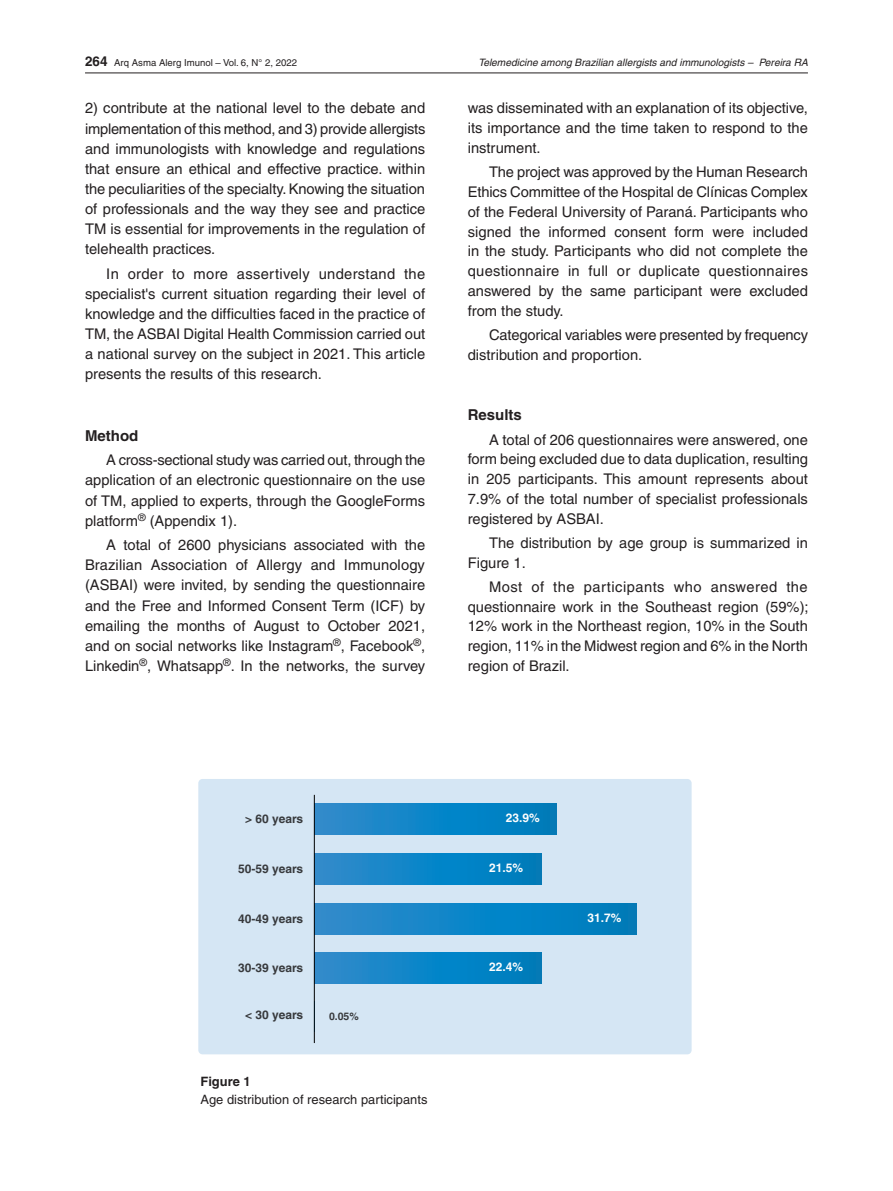
<style>
.page{position:relative;width:893px;height:1191px;background:#fff}
.page>*{position:absolute;margin:0;border:0;box-sizing:border-box;transform-origin:0 0}
.t1{font:700 15px "Helvetica";color:#231f20}
.t2{font:14.7px/20.1px "Helvetica";color:#231f20;text-align:justify}
.t3{font:12.9px "Helvetica";color:#231f20}
.t4{font:700 12.9px "Helvetica";color:#231f20}
.t5{font:700 12px "Helvetica";color:#37393c}
.t6{font:700 12px "Helvetica";color:#fdfdfd}
.t7{font:700 10.5px "Helvetica";color:#37393c}
.t8{font:italic 10.2px "Helvetica";color:#231f20}
.t9{font:9.6px "Helvetica";color:#231f20}
.s1{font-weight:700;font-size:13.5px}
</style>
<div class="page">
<hr style="left:85px;top:73px;width:723px;height:1px;background:#231f20">
<div style="left:198px;top:779px;width:494px;height:275px;background:#d5e6f4;border-radius:4px"></div>
<div style="left:314px;top:853px;width:228px;height:31px;background:linear-gradient(to right,#2c8cce,#007dbe)"></div>
<div style="left:314px;top:803px;width:242px;height:31px;background:linear-gradient(to right,#2c8cce,#007dbe)"></div>
<div style="left:314px;top:903px;width:322px;height:31px;background:linear-gradient(to right,#2c8cce,#007dbe)"></div>
<div style="left:314px;top:953px;width:228px;height:30px;background:linear-gradient(to right,#2c8cce,#007dbe)"></div>
<hr style="left:314px;top:795px;width:1px;height:248px;background:#000">
<p class="t9" style="left:85px;top:58px;width:213px"><span class="s1">264</span> Arq Asma Alerg Imunol – Vol. 6, N° 2, 2022</p>
<p class="t2" style="left:85px;top:98px;width:342px">2) contribute at the national level to the debate and implementation of this method, and 3) provide allergists and immunologists with knowledge and regulations that ensure an ethical and effective practice. within the peculiarities of the specialty. Knowing the situation of professionals and the way they see and practice TM is essential for improvements in the regulation of telehealth practices.</p>
<p class="t2" style="left:85px;top:263px;width:342px;text-indent:21px">In order to more assertively understand the specialist's current situation regarding their level of knowledge and the difficulties faced in the practice of TM, the ASBAI Digital Health Commission carried out a national survey on the subject in 2021. This article presents the results of this research.</p>
<p class="t1" style="left:85px;top:426px;width:55px">Method</p>
<p class="t2" style="left:85px;top:450px;width:342px;text-indent:21px">A cross-sectional study was carried out, through the application of an electronic questionnaire on the use of TM, applied to experts, through the GoogleForms platform<sup>®</sup> (Appendix 1).</p>
<p class="t2" style="left:85px;top:535px;width:342px;text-indent:21px">A total of 2600 physicians associated with the Brazilian Association of Allergy and Immunology (ASBAI) were invited, by sending the questionnaire and the Free and Informed Consent Term (ICF) by emailing the months of August to October 2021, and on social networks like Instagram<sup>®</sup>, Facebook<sup>®</sup>, Linkedin<sup>®</sup>, Whatsapp<sup>®</sup>. In the networks, the survey</p>
<p class="t8" style="left:478px;top:56px;width:331px">Telemedicine among Brazilian allergists and immunologists – Pereira RA</p>
<p class="t2" style="left:468px;top:98px;width:342px">was disseminated with an explanation of its objective, its importance and the time taken to respond to the instrument.</p>
<p class="t2" style="left:468px;top:162px;width:342px;text-indent:21px">The project was approved by the Human Research Ethics Committee of the Hospital de Clínicas Complex of the Federal University of Paraná. Participants who signed the informed consent form were included in the study. Participants who did not complete the questionnaire in full or duplicate questionnaires answered by the same participant were excluded from the study.</p>
<p class="t2" style="left:468px;top:325px;width:342px;text-indent:21px">Categorical variables were presented by frequency distribution and proportion.</p>
<p class="t1" style="left:468px;top:406px;width:56px">Results</p>
<p class="t2" style="left:468px;top:429px;width:342px;text-indent:21px">A total of 206 questionnaires were answered, one form being excluded due to data duplication, resulting in 205 participants. This amount represents about 7.9% of the total number of specialist professionals registered by ASBAI.</p>
<p class="t2" style="left:468px;top:533px;width:342px;text-indent:21px">The distribution by age group is summarized in<br>Figure 1.</p>
<p class="t2" style="left:468px;top:576px;width:342px;text-indent:21px">Most of the participants who answered the questionnaire work in the Southeast region (59%); 12% work in the Northeast region, 10% in the South region, 11% in the Midwest region and 6% in the North region of Brazil.</p>
<p class="t5" style="left:245px;top:811px;width:60px">&gt; 60 years</p>
<p class="t5" style="left:238px;top:861px;width:67px">50-59 years</p>
<p class="t5" style="left:238px;top:911px;width:67px">40-49 years</p>
<p class="t5" style="left:238px;top:960px;width:67px">30-39 years</p>
<p class="t5" style="left:245px;top:1007px;width:60px">&lt; 30 years</p>
<p class="t7" style="left:329px;top:1009px;width:31px">0.05%</p>
<p class="t4" style="left:200px;top:1073px;width:52px">Figure 1</p>
<p class="t3" style="left:200px;top:1092px;width:229px">Age distribution of research participants</p>
<p class="t6" style="left:506px;top:810px;width:36px">23.9%</p>
<p class="t6" style="left:489px;top:860px;width:36px">21.5%</p>
<p class="t6" style="left:489px;top:959px;width:36px">22.4%</p>
<p class="t6" style="left:588px;top:910px;width:36px">31.7%</p>
</div>
